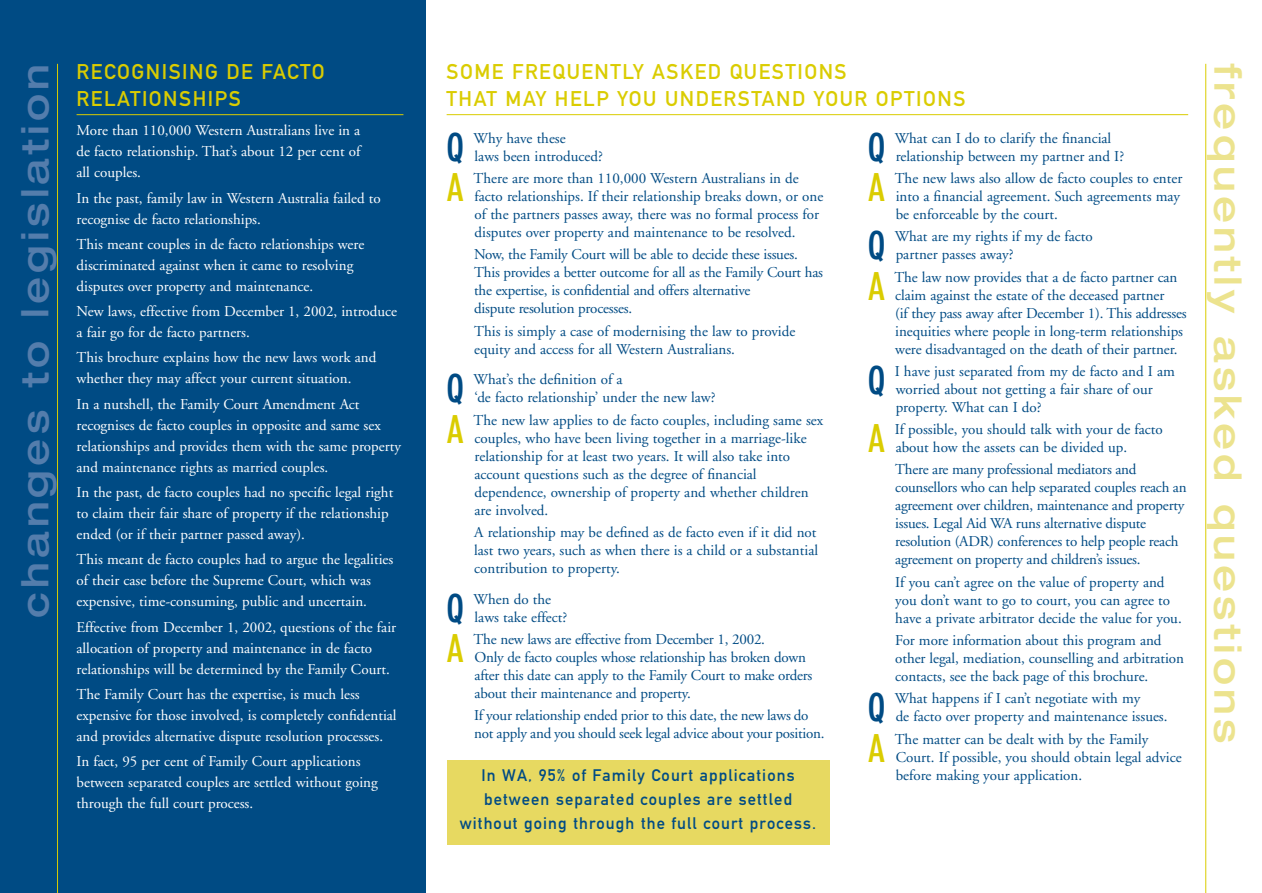
<style>
.page{position:relative;width:1262px;height:893px;background:#fff}
.page>*{position:absolute;margin:0;border:0;box-sizing:border-box;transform-origin:0 0}
.t1{font:700 condensed 37.95px "DIN Neuzeit Grotesk";color:#004b84}
.t2{font:700 condensed 37.95px "DIN Neuzeit Grotesk";color:#dacc01}
.t3{font:500 expanded 37.5px "Helvetica Neue";letter-spacing:.11em;color:#ece38e}
.t4{font:500 expanded 37.5px "Helvetica Neue";letter-spacing:.11em;color:#547dac}
.t5{font:21px/27px "DIN Mittelschrift";letter-spacing:.07em;color:#dacc01}
.t6{font:16.5px/24px "DIN Mittelschrift";letter-spacing:.065em;color:#004b84;text-align:center}
.t7{font:15px/18px "Adobe Garamond";color:#004b84}
.t8{font:15px/21px "Adobe Garamond";color:#fff}
</style>
<div class="page">
<svg style="left:425px;top:0;width:1px;height:892px"></svg>
<div style="left:0;top:0;width:425px;height:892px;background:#004b84"></div>
<hr style="left:57px;top:64px;width:1px;height:828px;background:#dacc01">
<hr style="left:77px;top:114px;width:326px;height:1px;background:#dacc01">
<hr style="left:1205px;top:64px;width:1px;height:828px;background:#dacc01">
<div style="left:446px;top:760px;width:383px;height:85px;background:#e7d961"></div>
<hr style="left:446px;top:114px;width:742px;height:1px;background:#dacc01">
<h2 class="t4" style="left:21px;top:617px;width:555px;rotate:-90deg">changes to legislation</h2>
<h3 class="t5" style="left:77px;top:60px;width:250px">RECOGNISING DE FACTO<br>RELATIONSHIPS</h3>
<p class="t8" style="left:77px;top:121px;width:285px;text-align:justify">More than 110,000 Western Australians live in a de facto relationship. That’s about 12 per cent of all couples.</p>
<p class="t8" style="left:77px;top:189px;width:306px">In the past, family law in Western Australia failed to recognise de facto relationships.</p>
<p class="t8" style="left:77px;top:235px;width:289px">This meant couples in de facto relationships were discriminated against when it came to resolving disputes over property and maintenance.</p>
<p class="t8" style="left:77px;top:302px;width:322px">New laws, effective from December 1, 2002, introduce a fair go for de facto partners.</p>
<p class="t8" style="left:77px;top:348px;width:301px">This brochure explains how the new laws work and whether they may affect your current situation.</p>
<p class="t8" style="left:77px;top:395px;width:326px">In a nutshell, the Family Court Amendment Act recognises de facto couples in opposite and same sex relationships and provides them with the same property and maintenance rights as married couples.</p>
<p class="t8" style="left:77px;top:483px;width:318px">In the past, de facto couples had no specific legal right to claim their fair share of property if the relationship ended (or if their partner passed away).</p>
<p class="t8" style="left:77px;top:550px;width:318px">This meant de facto couples had to argue the legalities of their case before the Supreme Court, which was expensive, time-consuming, public and uncertain.</p>
<p class="t8" style="left:77px;top:617px;width:321px">Effective from December 1, 2002, questions of the fair allocation of property and maintenance in de facto relationships will be determined by the Family Court.</p>
<p class="t8" style="left:77px;top:685px;width:321px">The Family Court has the expertise, is much less expensive for those involved, is completely confidential and provides alternative dispute resolution processes.</p>
<p class="t8" style="left:77px;top:752px;width:303px">In fact, 95 per cent of Family Court applications between separated couples are settled without going through the full court process.</p>
<h3 class="t5" style="left:446px;top:60px;width:520px">SOME FREQUENTLY ASKED QUESTIONS<br>THAT MAY HELP YOU UNDERSTAND YOUR OPTIONS</h3>
<h1 class="t1" style="left:446px;top:133px;width:19px">Q</h1>
<p class="t7" style="left:473px;top:130px;width:131px">Why have these<br>laws been introduced?</p>
<h1 class="t2" style="left:446px;top:173px;width:19px">A</h1>
<p class="t7" style="left:473px;top:170px;width:351px">There are more than 110,000 Western Australians in de facto relationships. If their relationship breaks down, or one of the partners passes away, there was no formal process for disputes over property and maintenance to be resolved.</p>
<p class="t7" style="left:474px;top:247px;width:350px">Now, the Family Court will be able to decide these issues.<br>This provides a better outcome for all as the Family Court has the expertise, is confidential and offers alternative<br>dispute resolution processes.</p>
<p class="t7" style="left:474px;top:323px;width:323px">This is simply a case of modernising the law to provide equity and access for all Western Australians.</p>
<h1 class="t1" style="left:446px;top:374px;width:19px">Q</h1>
<p class="t7" style="left:473px;top:372px;width:243px">What’s the definition of a<br>‘de facto relationship’ under the new law?</p>
<h1 class="t2" style="left:446px;top:414px;width:19px">A</h1>
<p class="t7" style="left:473px;top:412px;width:351px">The new law applies to de facto couples, including same sex couples, who have been living together in a marriage-like relationship for at least two years. It will also take into account questions such as the degree of financial dependence, ownership of property and whether children are involved.</p>
<p class="t7" style="left:474px;top:524px;width:345px;text-align:justify">A relationship may be defined as de facto even if it did not last two years, such as when there is a child or a substantial contribution to property.</p>
<h1 class="t1" style="left:446px;top:593px;width:19px">Q</h1>
<p class="t7" style="left:473px;top:591px;width:95px">When do the laws take effect?</p>
<h1 class="t2" style="left:446px;top:634px;width:19px">A</h1>
<p class="t7" style="left:473px;top:631px;width:340px">The new laws are effective from December 1, 2002.<br>Only de facto couples whose relationship has broken down after this date can apply to the Family Court to make orders about their maintenance and property.</p>
<p class="t7" style="left:474px;top:708px;width:352px">If your relationship ended prior to this date, the new laws do not apply and you should seek legal advice about your position.</p>
<h1 class="t1" style="left:867px;top:133px;width:19px">Q</h1>
<p class="t7" style="left:894px;top:130px;width:231px">What can I do to clarify the financial relationship between my partner and I?</p>
<h1 class="t2" style="left:867px;top:173px;width:19px">A</h1>
<p class="t7" style="left:894px;top:170px;width:289px">The new laws also allow de facto couples to enter into a financial agreement. Such agreements may be enforceable by the court.</p>
<h1 class="t1" style="left:867px;top:231px;width:19px">Q</h1>
<p class="t7" style="left:894px;top:229px;width:199px">What are my rights if my de facto partner passes away?</p>
<h1 class="t2" style="left:867px;top:271px;width:19px">A</h1>
<p class="t7" style="left:894px;top:269px;width:294px">The law now provides that a de facto partner can claim against the estate of the deceased partner<br>(if they pass away after December 1). This addresses inequities where people in long-term relationships were disadvantaged on the death of their partner.</p>
<h1 class="t1" style="left:867px;top:366px;width:19px">Q</h1>
<p class="t7" style="left:894px;top:363px;width:282px">I have just separated from my de facto and I am worried about not getting a fair share of our property. What can I do?</p>
<h1 class="t2" style="left:867px;top:424px;width:19px">A</h1>
<p class="t7" style="left:894px;top:421px;width:269px">If possible, you should talk with your de facto about how the assets can be divided up.</p>
<p class="t7" style="left:895px;top:462px;width:293px">There are many professional mediators and counsellors who can help separated couples reach an agreement over children, maintenance and property issues. Legal Aid WA runs alternative dispute resolution (ADR) conferences to help people reach agreement on property and children’s issues.</p>
<p class="t7" style="left:895px;top:574px;width:288px">If you can’t agree on the value of property and you don’t want to go to court, you can agree to have a private arbitrator decide the value for you.</p>
<p class="t7" style="left:895px;top:632px;width:290px">For more information about this program and other legal, mediation, counselling and arbitration contacts, see the back page of this brochure.</p>
<h1 class="t1" style="left:867px;top:693px;width:19px">Q</h1>
<p class="t7" style="left:894px;top:691px;width:274px">What happens if I can’t negotiate with my<br>de facto over property and maintenance issues.</p>
<h1 class="t2" style="left:867px;top:733px;width:19px">A</h1>
<p class="t7" style="left:894px;top:731px;width:288px">The matter can be dealt with by the Family<br>Court. If possible, you should obtain legal advice</p>
<p class="t6" style="left:481px;top:764px;width:315px">In WA, 95% of Family Court applications</p>
<p class="t7" style="left:895px;top:767px;width:188px">before making your application.</p>
<p class="t6" style="left:460px;top:788px;width:358px">between separated couples are settled without going through the full court process.</p>
<h2 class="t3" style="left:1242px;top:64px;width:681px;rotate:90deg">frequently asked questions</h2>
</div>
